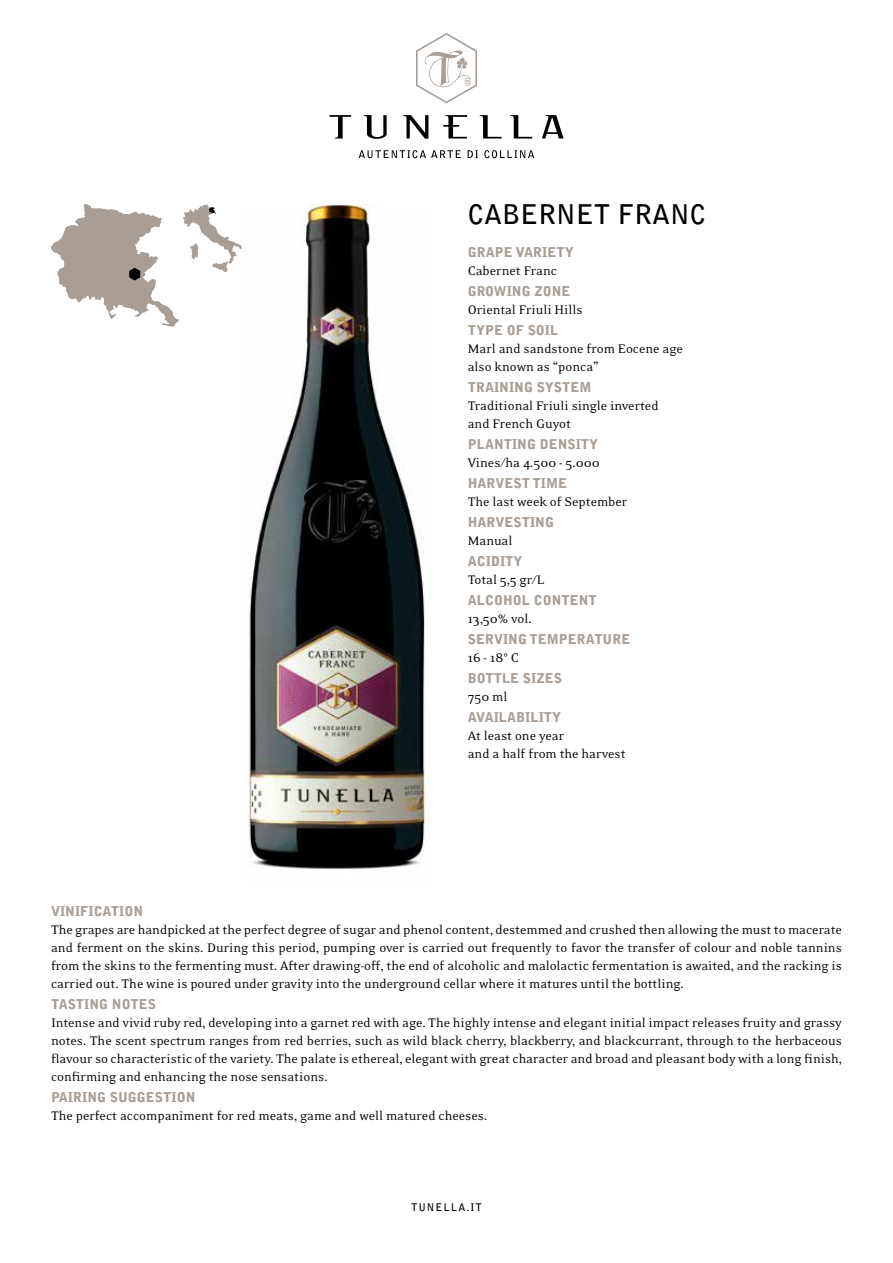
<style>
.page{position:relative;width:893px;height:1263px;background:#fff}
.page>*{position:absolute;margin:0;border:0;box-sizing:border-box;transform-origin:0 0}
.t1{font:700 27px "Bell Gothic Std";color:#000}
.t2{font:14.25px/18px "Eidetic Neo OT";color:#000}
.t3{font:900 13.5px "Bell Gothic Std";color:#a89e95}
.t4{font:700 10.5px "Bell Gothic Std";letter-spacing:.1em;color:#000}
</style>
<div class="page">
<img style="left:248px;top:204px;width:182px;height:665px">
<svg style="left:416px;top:33px;width:61px;height:70px"></svg>
<svg style="left:359px;top:150px;width:102px;height:8px"></svg>
<svg style="left:468px;top:150px;width:10px;height:8px"></svg>
<svg style="left:484px;top:150px;width:50px;height:8px"></svg>
<svg style="left:330px;top:115px;width:21px;height:23px"></svg>
<svg style="left:364px;top:115px;width:23px;height:24px"></svg>
<svg style="left:403px;top:115px;width:25px;height:24px"></svg>
<svg style="left:443px;top:115px;width:24px;height:24px"></svg>
<svg style="left:480px;top:115px;width:22px;height:24px"></svg>
<svg style="left:510px;top:115px;width:22px;height:24px"></svg>
<svg style="left:542px;top:115px;width:21px;height:24px"></svg>
<svg style="left:51px;top:204px;width:191px;height:122px"></svg>
<h1 class="t1" style="left:468px;top:198px;width:240px">CABERNET FRANC</h1>
<p class="t3" style="left:468px;top:244px;width:107px">GRAPE VARIETY</p>
<p class="t2" style="left:468px;top:262px;width:91px">Cabernet Franc</p>
<p class="t3" style="left:468px;top:283px;width:104px">GROWING ZONE</p>
<p class="t2" style="left:468px;top:301px;width:116px">Oriental Friuli Hills</p>
<p class="t3" style="left:468px;top:322px;width:92px">TYPE OF SOIL</p>
<p class="t2" style="left:468px;top:340px;width:217px">Marl and sandstone from Eocene age also known as “ponca”</p>
<p class="t3" style="left:468px;top:379px;width:125px">TRAINING SYSTEM</p>
<p class="t2" style="left:468px;top:397px;width:192px">Traditional Friuli single inverted and French Guyot</p>
<p class="t3" style="left:468px;top:436px;width:132px">PLANTING DENSITY</p>
<p class="t2" style="left:468px;top:454px;width:134px">Vines/ha 4.500 - 5.000</p>
<p class="t3" style="left:468px;top:475px;width:101px">HARVEST TIME</p>
<p class="t2" style="left:468px;top:493px;width:161px">The last week of September</p>
<p class="t3" style="left:468px;top:514px;width:88px">HARVESTING</p>
<p class="t2" style="left:468px;top:532px;width:46px">Manual</p>
<p class="t3" style="left:468px;top:553px;width:56px">ACIDITY</p>
<p class="t2" style="left:468px;top:571px;width:78px">Total 5,5 gr/L</p>
<p class="t3" style="left:468px;top:592px;width:130px">ALCOHOL CONTENT</p>
<p class="t2" style="left:468px;top:610px;width:65px">13,50% vol.</p>
<p class="t3" style="left:468px;top:631px;width:164px">SERVING TEMPERATURE</p>
<p class="t2" style="left:468px;top:649px;width:53px">16 - 18° C</p>
<p class="t3" style="left:468px;top:670px;width:96px">BOTTLE SIZES</p>
<p class="t2" style="left:468px;top:688px;width:41px">750 ml</p>
<p class="t3" style="left:468px;top:709px;width:95px">AVAILABILITY</p>
<p class="t2" style="left:468px;top:727px;width:159px">At least one year<br>and a half from the harvest</p>
<p class="t3" style="left:51px;top:903px;width:94px">VINIFICATION</p>
<p class="t2" style="left:51px;top:921px;width:792px;text-align:justify">The grapes are handpicked at the perfect degree of sugar and phenol content, destemmed and crushed then allowing the must to macerate and ferment on the skins. During this period, pumping over is carried out frequently to favor the transfer of colour and noble tannins from the skins to the fermenting must. After drawing-off, the end of alcoholic and malolactic fermentation is awaited, and the racking is carried out. The wine is poured under gravity into the underground cellar where it matures until the bottling.</p>
<p class="t3" style="left:51px;top:996px;width:106px">TASTING NOTES</p>
<p class="t2" style="left:51px;top:1014px;width:792px;text-align:justify">Intense and vivid ruby red, developing into a garnet red with age. The highly intense and elegant initial impact releases fruity and grassy notes. The scent spectrum ranges from red berries, such as wild black cherry, blackberry, and blackcurrant, through to the herbaceous flavour so characteristic of the variety. The palate is ethereal, elegant with great character and broad and pleasant body with a long finish, confirming and enhancing the nose sensations.</p>
<p class="t3" style="left:51px;top:1089px;width:146px">PAIRING SUGGESTION</p>
<p class="t2" style="left:51px;top:1107px;width:438px">The perfect accompaniment for red meats, game and well matured cheeses.</p>
<p class="t4" style="left:411px;top:1201px;width:72px">TUNELLA.IT</p>
</div>
